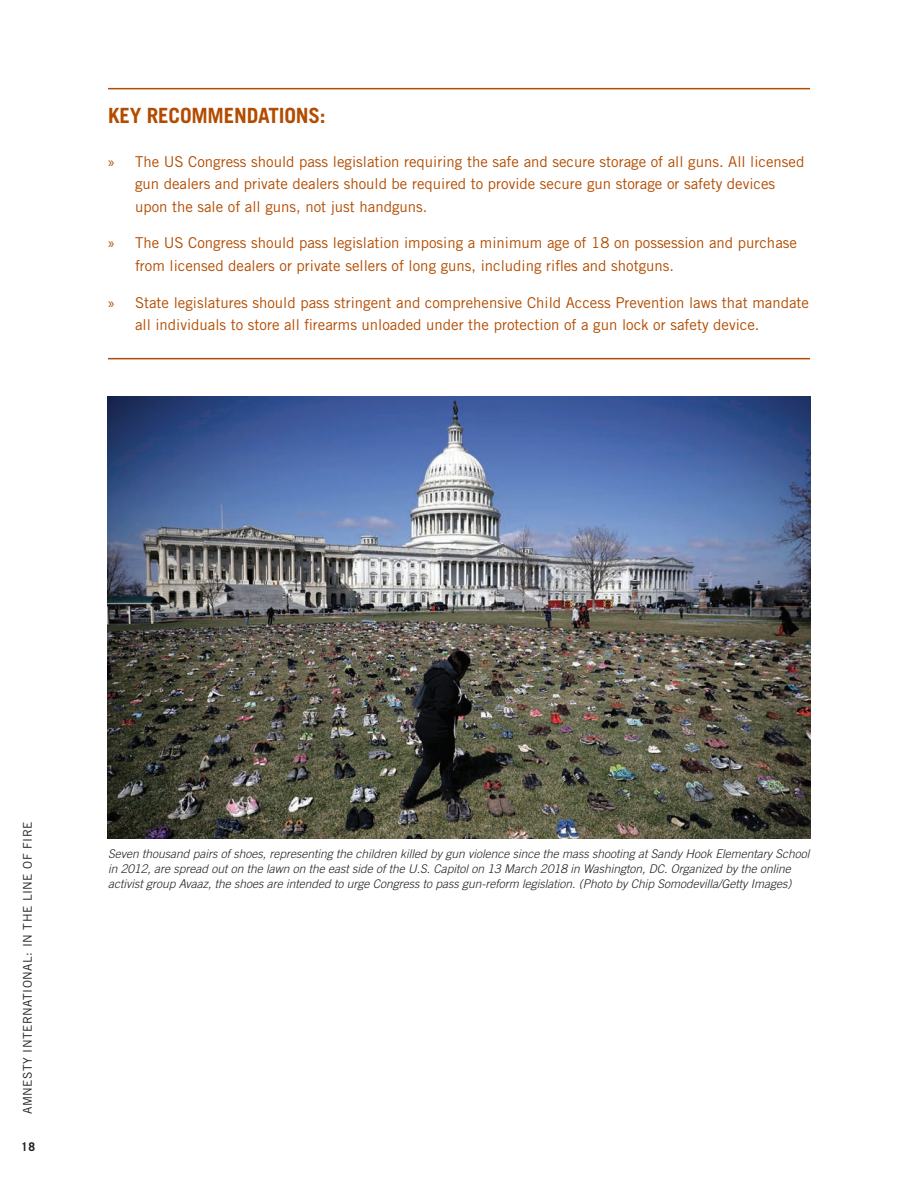
<style>
.page{position:relative;width:918px;height:1188px;background:#fff}
.page>*{position:absolute;margin:0;border:0;box-sizing:border-box;transform-origin:0 0}
.key_recs_header{font:700 21px "Trade Gothic LT Std";letter-spacing:-.01em;color:#b34c01}
.t1{font:15px/22.5px "Trade Gothic LT Std";color:#b34c01}
.t2{font:italic 300 12px/15px "Trade Gothic LT Std";color:#231f20}
.t3{font:12px "Trade Gothic LT Std";letter-spacing:.04em;color:#231f20}
.t4{font:700 12px "Trade Gothic LT Std";color:#231f20}
.s1{font-family:"Myriad Pro"}
</style>
<div class="page">
<hr style="left:108px;top:88px;width:702px;height:1px;background:#b34c01">
<hr style="left:108px;top:358px;width:702px;height:1px;background:#b34c01">
<img style="left:108px;top:396px;width:702px;height:443px">
<p class="key_recs_header" style="left:108px;top:103px;width:219px">KEY RECOMMENDATIONS:</p>
<p class="t1" style="left:135px;top:150px;width:671px;text-indent:-27px"><span class="s1">»</span> The US Congress should pass legislation requiring the safe and secure storage of all guns. All licensed gun dealers and private dealers should be required to provide secure gun storage or safety devices upon the sale of all guns, not just handguns.</p>
<p class="t1" style="left:135px;top:232px;width:663px;text-indent:-27px"><span class="s1">»</span> The US Congress should pass legislation imposing a minimum age of 18 on possession and purchase from licensed dealers or private sellers of long guns, including rifles and shotguns.</p>
<p class="t1" style="left:135px;top:291px;width:676px;text-indent:-27px"><span class="s1">»</span> State legislatures should pass stringent and comprehensive Child Access Prevention laws that mandate all individuals to store all firearms unloaded under the protection of a gun lock or safety device.</p>
<p class="t3" style="left:20px;top:1114px;width:294px;rotate:-90deg">AMNESTY INTERNATIONAL: IN THE LINE OF FIRE</p>
<p class="t4" style="left:21px;top:1140px;width:15px">18</p>
<p class="t2" style="left:108px;top:846px;width:703px">Seven thousand pairs of shoes, representing the children killed by gun violence since the mass shooting at Sandy Hook Elementary School in 2012, are spread out on the lawn on the east side of the U.S. Capitol on 13 March 2018 in Washington, DC. Organized by the online activist group Avaaz, the shoes are intended to urge Congress to pass gun-reform legislation. (Photo by Chip Somodevilla/Getty Images)</p>
</div>
